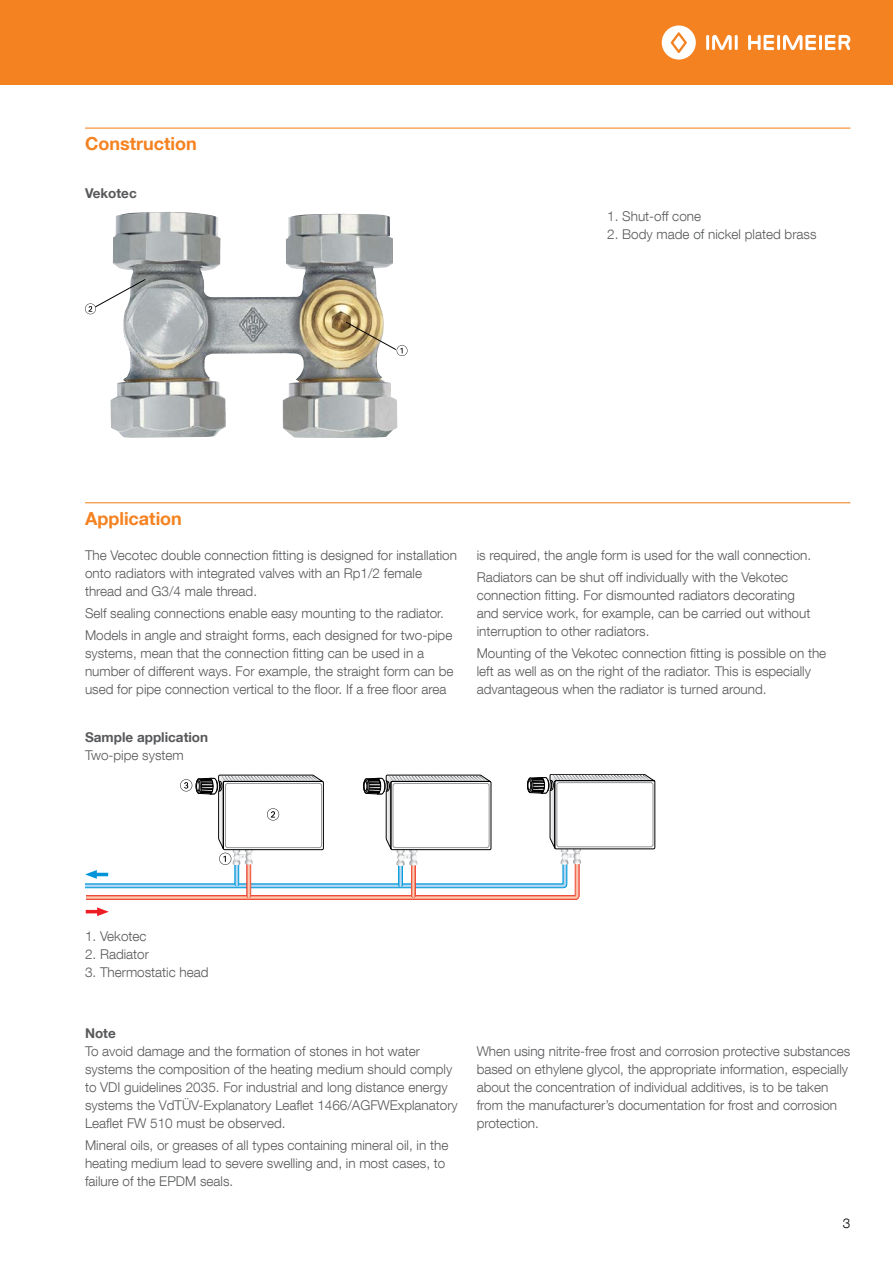
<style>
.page{position:relative;width:893px;height:1263px;background:#fff}
.page>*{position:absolute;margin:0;border:0;box-sizing:border-box;transform-origin:0 0}
.t1{font:700 18px "Helvetica Neue LT Com";color:#f58220}
.t2{font:300 13.5px/18px "Helvetica Neue LT Com";color:#58595b}
.t3{font:700 13.5px "Helvetica Neue LT Com";color:#58595b}
.t4{font:300 13.5px "Helvetica Neue LT Com";color:#000}
</style>
<div class="page">
<div style="left:0;top:0;width:893px;height:85px;background:#f58220"></div>
<hr style="left:706px;top:35px;width:3px;height:15px;background:#fff">
<hr style="left:735px;top:35px;width:3px;height:15px;background:#fff">
<svg style="left:712px;top:35px;width:20px;height:15px"></svg>
<svg style="left:662px;top:25px;width:34px;height:35px"></svg>
<hr style="left:777px;top:35px;width:3px;height:15px;background:#fff">
<svg style="left:748px;top:35px;width:26px;height:15px"></svg>
<hr style="left:819px;top:35px;width:3px;height:15px;background:#fff">
<svg style="left:783px;top:35px;width:33px;height:15px"></svg>
<svg style="left:825px;top:35px;width:25px;height:15px"></svg>
<hr style="left:85px;top:128px;width:765px;height:1px;background:#f58220">
<hr style="left:85px;top:502px;width:765px;height:1px;background:#f58220">
<img style="left:111px;top:212px;width:286px;height:226px">
<svg style="left:345px;top:321px;width:62px;height:35px"></svg>
<svg style="left:85px;top:279px;width:61px;height:35px"></svg>
<svg style="left:86px;top:907px;width:23px;height:9px"></svg>
<svg style="left:85px;top:774px;width:570px;height:126px"></svg>
<h1 class="t1" style="left:85px;top:132px;width:113px">Construction</h1>
<p class="t3" style="left:85px;top:184px;width:53px">Vekotec</p>
<p class="t2" style="left:607px;top:207px;width:95px">1. Shut-off cone</p>
<p class="t2" style="left:607px;top:225px;width:211px">2. Body made of nickel plated brass</p>
<h1 class="t1" style="left:85px;top:507px;width:98px">Application</h1>
<p class="t2" style="left:85px;top:545px;width:373px">The Vecotec double connection fitting is designed for installation onto radiators with integrated valves with an Rp1/2 female thread and G3/4 male thread.</p>
<p class="t2" style="left:85px;top:602px;width:369px;line-height:22.2px">Self sealing connections enable easy mounting to the radiator.<br>Models in angle and straight forms, each designed for two-pipe</p>
<p class="t2" style="left:85px;top:644px;width:370px">systems, mean that the connection fitting can be used in a number of different ways. For example, the straight form can be used for pipe connection vertical to the floor. If a free floor area</p>
<p class="t3" style="left:85px;top:728px;width:125px">Sample application</p>
<p class="t2" style="left:85px;top:746px;width:100px">Two-pipe system</p>
<p class="t2" style="left:477px;top:543px;width:336px;line-height:22.2px">is required, the angle form is used for the wall connection.<br>Radiators can be shut off individually with the Vekotec</p>
<p class="t2" style="left:477px;top:586px;width:335px">connection fitting. For dismounted radiators decorating and service work, for example, can be carried out without interruption to other radiators.</p>
<p class="t2" style="left:477px;top:644px;width:351px">Mounting of the Vekotec connection fitting is possible on the left as well as on the right of the radiator. This is especially advantageous when the radiator is turned around.</p>
<p class="t2" style="left:85px;top:927px;width:63px">1. Vekotec</p>
<p class="t2" style="left:85px;top:945px;width:66px">2. Radiator</p>
<p class="t2" style="left:85px;top:963px;width:125px">3. Thermostatic head</p>
<p class="t3" style="left:85px;top:1024px;width:32px">Note</p>
<p class="t2" style="left:85px;top:1042px;width:374px">To avoid damage and the formation of stones in hot water systems the composition of the heating medium should comply to VDI guidelines 2035. For industrial and long distance energy systems the VdTÜV-Explanatory Leaflet 1466/AGFWExplanatory Leaflet FW 510 must be observed.</p>
<p class="t2" style="left:85px;top:1136px;width:365px">Mineral oils, or greases of all types containing mineral oil, in the heating medium lead to severe swelling and, in most cases, to failure of the EPDM seals.</p>
<p class="t2" style="left:477px;top:1042px;width:375px">When using nitrite-free frost and corrosion protective substances based on ethylene glycol, the appropriate information, especially about the concentration of individual additives, is to be taken from the manufacturer’s documentation for frost and corrosion protection.</p>
<p class="t4" style="left:843px;top:1215px;width:9px">3</p>
</div>
